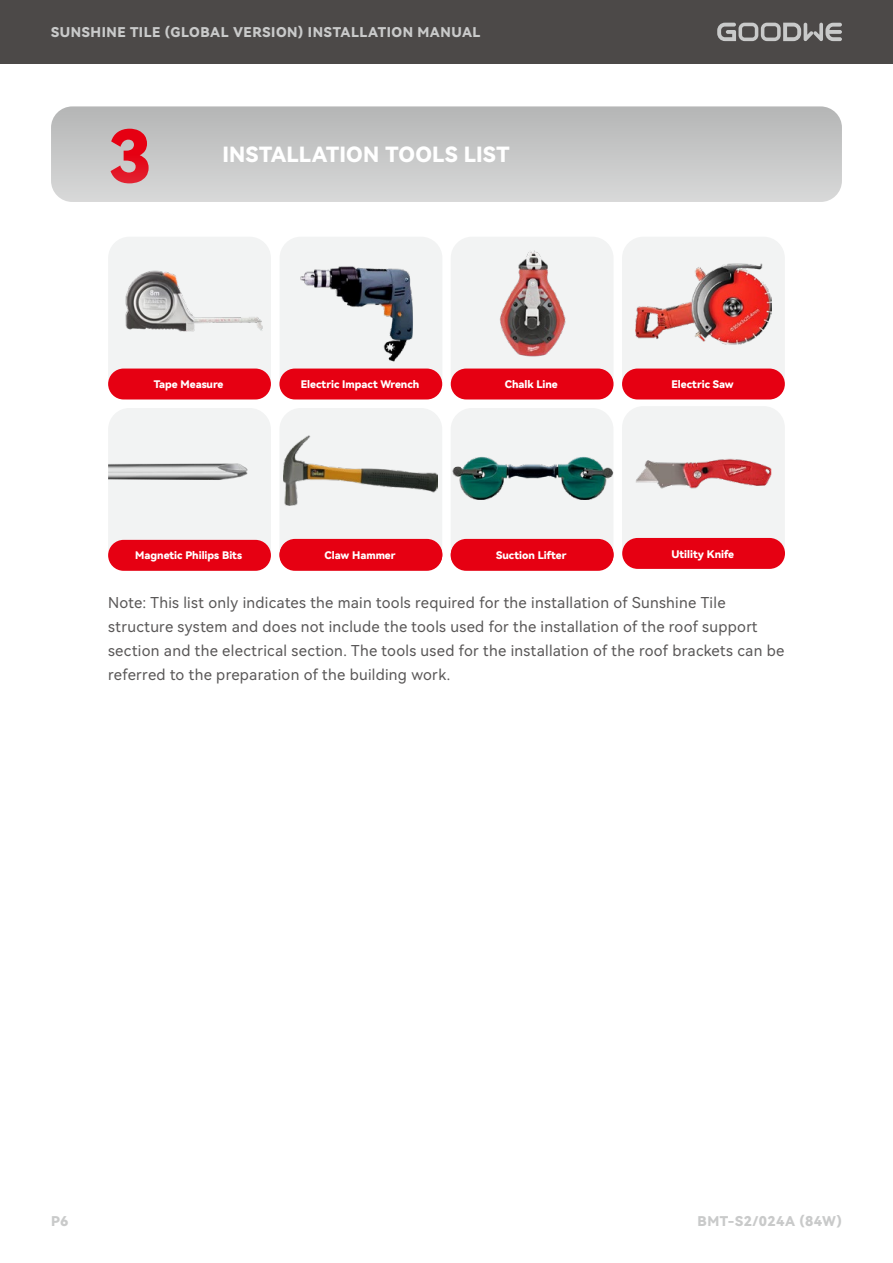
<style>
.page{position:relative;width:893px;height:1263px;background:#fff}
.page>*{position:absolute;margin:0;border:0;box-sizing:border-box;transform-origin:0 0}
.t1{font:72px "Harmony OS Sans SC Black";color:#e60012}
.标题_大{font:21px "Harmony OS Sans SC Black";letter-spacing:.01em;color:#fff}
.正文{font:15px/24px "Harmony OS Sans SC";letter-spacing:.02em;color:#595757}
.t2{font:13.5px "Harmony OS Sans SC Black";letter-spacing:.04em;color:#c9caca}
.名称{font:10.5px "Harmony OS Sans SC Black";color:#fff}
</style>
<div class="page">
<div style="left:0;top:0;width:893px;height:64px;background:#4c4948"></div>
<svg style="left:717px;top:23px;width:125px;height:18px"></svg>
<div style="left:280px;top:237px;width:162px;height:162px;background:#f2f3f3;border-radius:21px"></div>
<img style="left:293px;top:266px;width:135px;height:103px">
<div style="left:108px;top:408px;width:163px;height:163px;background:#f2f3f3;border-radius:21px"></div>
<img style="left:108px;top:463px;width:140px;height:17px">
<div style="left:108px;top:237px;width:163px;height:162px;background:#f2f3f3;border-radius:21px"></div>
<img style="left:125px;top:270px;width:138px;height:62px">
<div style="left:451px;top:237px;width:162px;height:162px;background:#f2f3f3;border-radius:21px"></div>
<img style="left:499px;top:250px;width:67px;height:107px">
<div style="left:279px;top:408px;width:163px;height:163px;background:#f2f3f3;border-radius:21px"></div>
<img style="left:284px;top:435px;width:154px;height:109px">
<div style="left:451px;top:408px;width:162px;height:163px;background:#f2f3f3;border-radius:21px"></div>
<img style="left:452px;top:457px;width:161px;height:42px">
<div style="left:622px;top:406px;width:163px;height:163px;background:#f2f3f3;border-radius:21px"></div>
<img style="left:636px;top:458px;width:135px;height:80px">
<div style="left:622px;top:237px;width:163px;height:162px;background:#f2f3f3;border-radius:21px"></div>
<img style="left:635px;top:263px;width:137px;height:82px">
<div style="left:108px;top:369px;width:163px;height:30px;background:#e60012;border-radius:15px"></div>
<div style="left:108px;top:540px;width:163px;height:31px;background:#e60012;border-radius:15px"></div>
<div style="left:279px;top:369px;width:163px;height:30px;background:#e60012;border-radius:15px"></div>
<svg style="left:279px;top:540px;width:163px;height:31px"></svg>
<svg style="left:451px;top:540px;width:162px;height:31px"></svg>
<div style="left:280px;top:539px;width:162px;height:31px;background:#e60012;border-radius:15px"></div>
<div style="left:451px;top:539px;width:163px;height:31px;background:#e60012;border-radius:15px"></div>
<div style="left:622px;top:538px;width:163px;height:31px;background:#e60012;border-radius:15px"></div>
<div style="left:451px;top:369px;width:162px;height:30px;background:#e60012;border-radius:15px"></div>
<div style="left:622px;top:369px;width:163px;height:30px;background:#e60012;border-radius:15px"></div>
<div style="left:51px;top:106px;width:791px;height:96px;background:linear-gradient(to bottom,#b4b5b5,#d8d8d8);border-radius:21px"></div>
<p class="t2" style="left:51px;top:23px;width:431px">SUNSHINE TILE（GLOBAL VERSION）INSTALLATION MANUAL</p>
<h1 class="t1" style="left:108px;top:106px;width:46px">3</h1>
<p class="标题_大" style="left:222px;top:140px;width:289px">INSTALLATION TOOLS LIST</p>
<p class="名称" style="left:154px;top:377px;width:71px">Tape Measure</p>
<p class="名称" style="left:301px;top:377px;width:120px">Electric Impact Wrench</p>
<p class="名称" style="left:505px;top:377px;width:55px">Chalk Line</p>
<p class="名称" style="left:671px;top:377px;width:64px">Electric Saw</p>
<p class="名称" style="left:135px;top:548px;width:108px">Magnetic Philips Bits</p>
<p class="名称" style="left:496px;top:547px;width:72px">Suction Lifter</p>
<p class="名称" style="left:671px;top:546px;width:64px">Utility Knife</p>
<p class="名称" style="left:324px;top:548px;width:73px">Claw Hammer</p>
<p class="名称" style="left:496px;top:548px;width:62px">Claw Hamm</p>
<p class="正文" style="left:108px;top:590px;width:678px">Note: This list only indicates the main tools required for the installation of Sunshine Tile structure system and does not include the tools used for the installation of the roof support section and the electrical section. The tools used for the installation of the roof brackets can be referred to the preparation of the building work.</p>
<p class="t2" style="left:51px;top:1212px;width:19px">P6</p>
<p class="t2" style="left:697px;top:1212px;width:146px">BMT-S2/024A（84W)</p>
</div>
